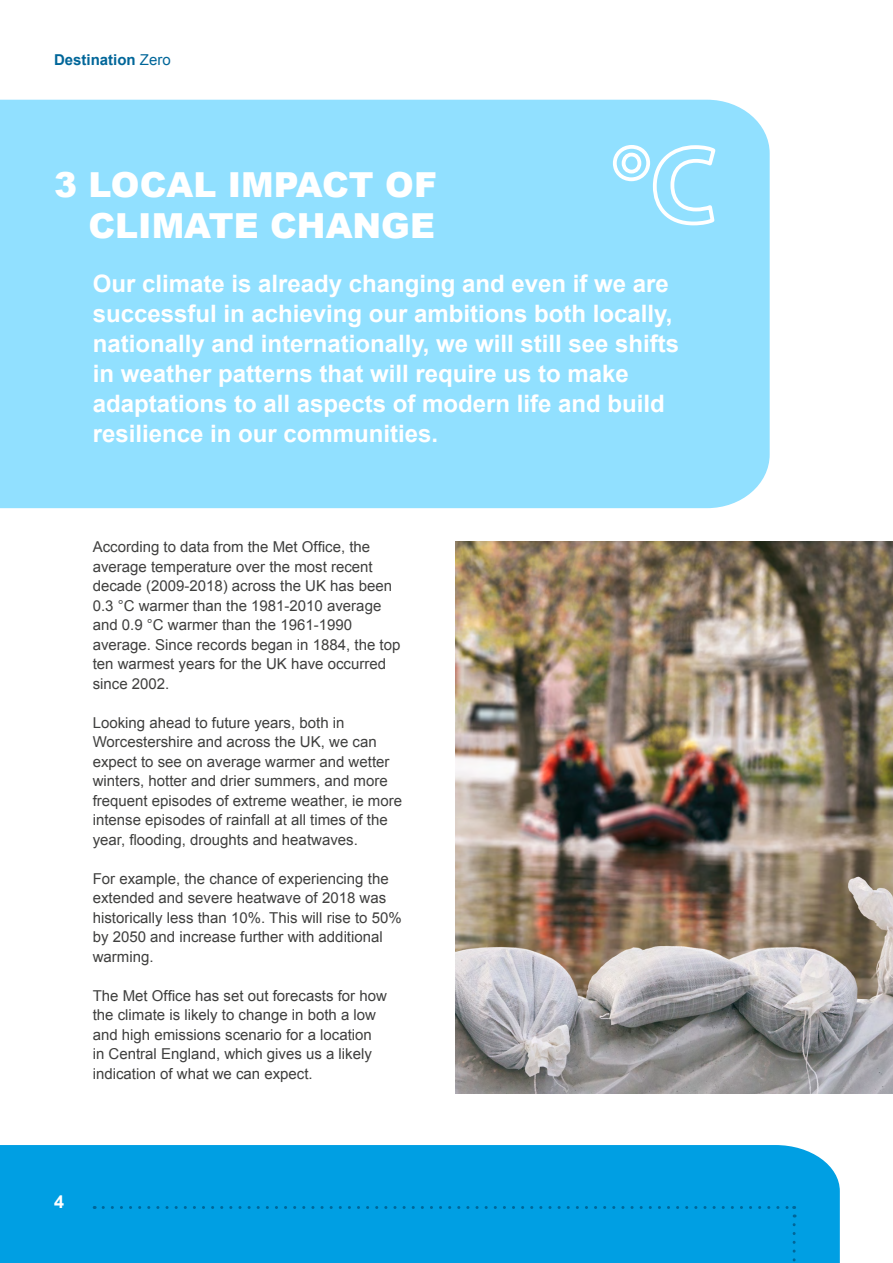
<style>
.page{position:relative;width:893px;height:1263px;background:#fff}
.page>*{position:absolute;margin:0;border:0;box-sizing:border-box;transform-origin:0 0}
.t1{font:900 34.5px/41.4px "Arial";color:#fff;text-align:right}
.t2{font:700 24px/30px "Arial";color:#fff}
.t3{font:700 18px "Arial";color:#fff}
.t4{font:15px/19.5px "Arial";color:#3f3f3e}
.t5{font:700 15px "Arial";color:#069}
.s1{font-weight:400}
</style>
<div class="page">
<div style="left:0;top:1145px;width:840px;height:118px;background:#009fe3"></div>
<svg style="left:103px;top:1206px;width:692px;height:11px;background:#009bdd"></svg>
<svg style="left:793px;top:1224px;width:3px;height:39px"></svg>
<div style="left:0;top:100px;width:770px;height:408px;background:#91e0ff"></div>
<svg style="left:615px;top:143px;width:103px;height:84px"></svg>
<img style="left:455px;top:541px;width:438px;height:552px">
<p class="t5" style="left:54px;top:50px;width:118px">Destination <span class="s1">Zero</span></p>
<h1 class="t1" style="left:54px;top:163px;width:385px">3 LOCAL IMPACT OF<br>CLIMATE CHANGE</h1>
<p class="t2" style="left:93px;top:269px;width:588px">Our climate is already changing and even if we are successful in achieving our ambitions both locally, nationally and internationally, we will still see shifts in weather patterns that will require us to make adaptations to all aspects of modern life and build resilience in our communities.</p>
<p class="t4" style="left:93px;top:537px;width:309px">According to data from the Met Office, the average temperature over the most recent decade (2009-2018) across the UK has been 0.3 °C warmer than the 1981-2010 average and 0.9 °C warmer than the 1961-1990 average. Since records began in 1884, the top ten warmest years for the UK have occurred since 2002.</p>
<p class="t4" style="left:93px;top:713px;width:311px">Looking ahead to future years, both in Worcestershire and across the UK, we can expect to see on average warmer and wetter winters, hotter and drier summers, and more frequent episodes of extreme weather, ie more intense episodes of rainfall at all times of the year, flooding, droughts and heatwaves.</p>
<p class="t4" style="left:93px;top:869px;width:311px">For example, the chance of experiencing the extended and severe heatwave of 2018 was historically less than 10%. This will rise to 50% by 2050 and increase further with additional warming.</p>
<p class="t4" style="left:93px;top:986px;width:296px">The Met Office has set out forecasts for how the climate is likely to change in both a low and high emissions scenario for a location in Central England, which gives us a likely indication of what we can expect.</p>
<p class="t3" style="left:54px;top:1190px;width:12px">4</p>
</div>
